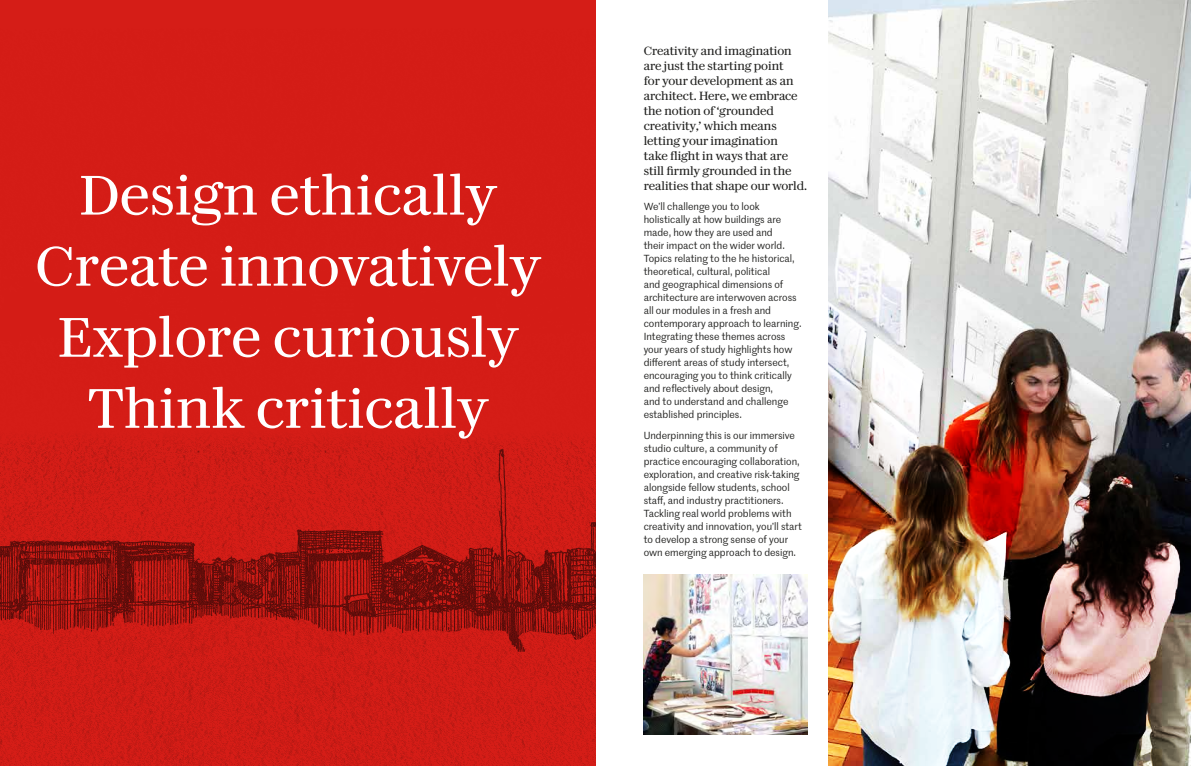
<style>
.page{position:relative;width:1191px;height:766px;background:#fff}
.page>*{position:absolute;margin:0;border:0;box-sizing:border-box;transform-origin:0 0}
.t1{font:56px/71px "Darby Serif Text";color:#fff;text-align:center}
.t2{font:12px/15px "Darby Serif Text";letter-spacing:-.005em;color:#1d1d1b}
.t3{font:10px/13px "Marr Sans";color:#1d1d1b}
</style>
<div class="page">
<div style="left:0;top:0;width:595px;height:765px;background:#d51d17"></div>
<img style="left:0;top:434px;width:595px;height:331px">
<img style="left:828px;top:0;width:363px;height:765px">
<img style="left:643px;top:574px;width:164px;height:160px">
<h1 class="t1" style="left:35px;top:155px;width:506px">Design ethically<br>Create innovatively<br>Explore curiously<br>Think critically</h1>
<p class="t2" style="left:643px;top:42px;width:165px">Creativity and imagination are just the starting point<br>for your development as an architect. Here, we embrace the notion of ‘grounded creativity,’ which means letting your imagination<br>take flight in ways that are still firmly grounded in the realities that shape our world.</p>
<p class="t3" style="left:643px;top:200px;width:159px">We’ll challenge you to look holistically at how buildings are made, how they are used and<br>their impact on the wider world.<br>Topics relating to the he historical, theoretical, cultural, political<br>and geographical dimensions of architecture are interwoven across all our modules in a fresh and contemporary approach to learning.<br>Integrating these themes across your years of study highlights how different areas of study intersect, encouraging you to think critically and reflectively about design,<br>and to understand and challenge established principles.</p>
<p class="t3" style="left:643px;top:428px;width:160px">Underpinning this is our immersive studio culture, a community of practice encouraging collaboration, exploration, and creative risk-taking alongside fellow students, school staff, and industry practitioners.<br>Tackling real world problems with creativity and innovation, you’ll start to develop a strong sense of your own emerging approach to design.</p>
</div>
